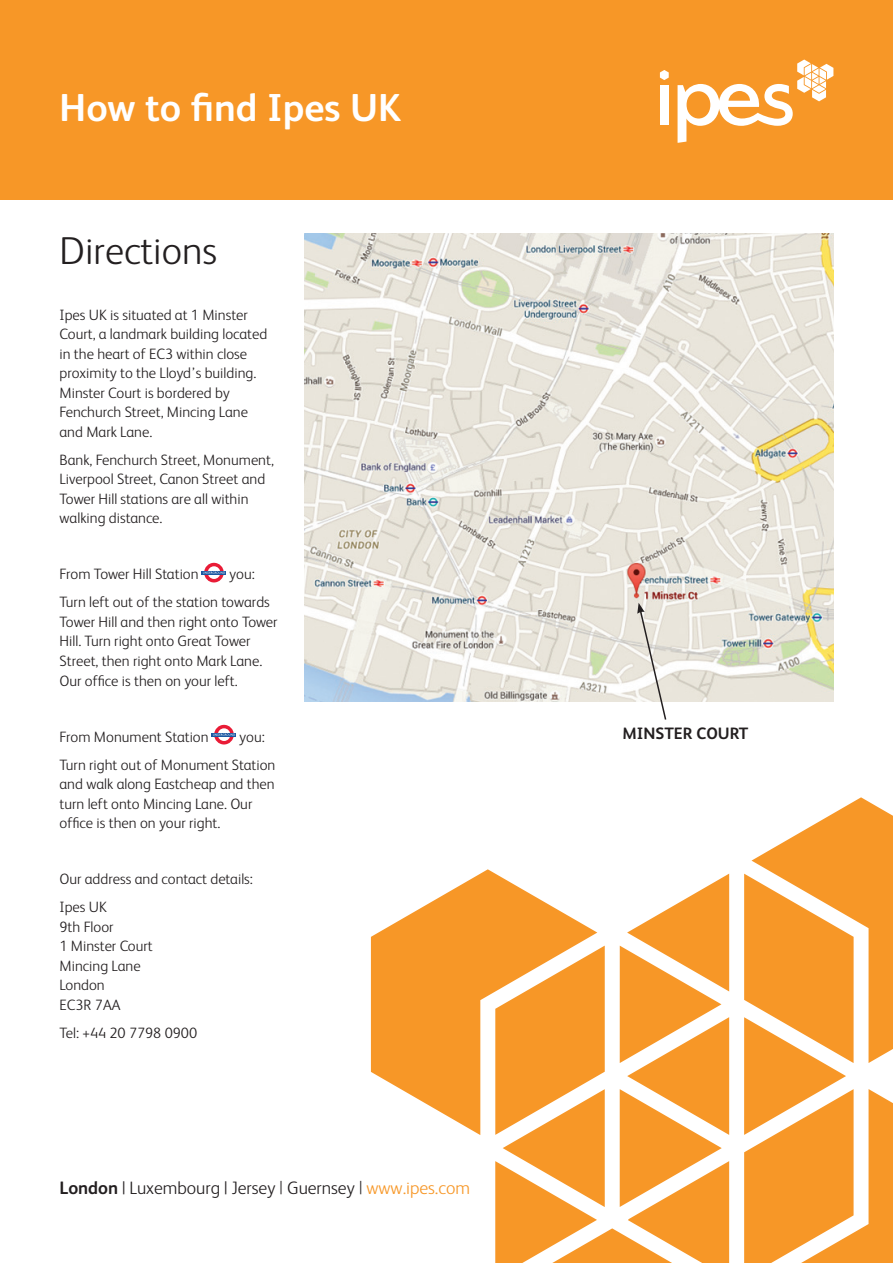
<style>
.page{position:relative;width:893px;height:1263px;background:#fff}
.page>*{position:absolute;margin:0;border:0;box-sizing:border-box;transform-origin:0 0}
.t1{font:700 39px "FS Albert";color:#fff}
.t2{font:300 39px "FS Albert";color:#231f20}
.t3{font:300 18px "FS Albert";color:#231f20}
.t4{font:700 16.5px "FS Albert";color:#231f20}
.t5{font:300 15px/19.5px "FS Albert";color:#231f20}
.s1{font-weight:700}
.s2{font-family:"Helvetica Neue"}
.s3{color:#f79727}
</style>
<div class="page">
<div style="left:0;top:0;width:893px;height:200px;background:#f79727"></div>
<svg style="left:371px;top:869px;width:125px;height:266px;fill:#f79727"></svg>
<svg style="left:744px;top:797px;width:149px;height:466px"></svg>
<svg style="left:495px;top:874px;width:234px;height:389px"></svg>
<svg style="left:660px;top:70px;width:9px;height:10px"></svg>
<div style="left:660px;top:85px;width:9px;height:40px;background:#fff"></div>
<svg style="left:678px;top:60px;width:155px;height:83px"></svg>
<img style="left:305px;top:234px;width:528px;height:468px">
<hr style="left:202px;top:571px;width:24px;height:3px;background:#1c58a2">
<svg style="left:203px;top:563px;width:22px;height:19px"></svg>
<hr style="left:212px;top:733px;width:24px;height:3px;background:#1c58a2">
<svg style="left:213px;top:725px;width:22px;height:19px"></svg>
<svg style="left:637px;top:603px;width:30px;height:117px"></svg>
<p class="t1" style="left:60px;top:82px;width:343px">How to find Ipes UK</p>
<p class="t2" style="left:60px;top:225px;width:159px">Directions</p>
<p class="t5" style="left:60px;top:304px;width:209px">Ipes UK is situated at 1 Minster<br>Court, a landmark building located in the heart of EC3 within close proximity to the Lloyd’s building.<br>Minster Court is bordered by<br>Fenchurch Street, Mincing Lane and Mark Lane.</p>
<p class="t5" style="left:60px;top:449px;width:216px">Bank, Fenchurch Street, Monument,<br>Liverpool Street, Canon Street and<br>Tower Hill stations are all within walking distance.</p>
<p class="t5" style="left:60px;top:564px;width:141px">From Tower Hill Station</p>
<p class="t5" style="left:229px;top:564px;width:27px">you:</p>
<p class="t5" style="left:60px;top:592px;width:220px">Turn left out of the station towards Tower Hill and then right onto Tower Hill. Turn right onto Great Tower Street, then right onto Mark Lane.<br>Our office is then on your left.</p>
<p class="t5" style="left:60px;top:726px;width:151px">From Monument Station</p>
<p class="t5" style="left:239px;top:726px;width:27px">you:</p>
<p class="t5" style="left:60px;top:754px;width:217px">Turn right out of Monument Station and walk along Eastcheap and then turn left onto Mincing Lane. Our office is then on your right.</p>
<p class="t5" style="left:60px;top:868px;width:195px">Our address and contact details:</p>
<p class="t5" style="left:60px;top:896px;width:95px">Ipes UK<br>9th Floor<br>1 Minster Court<br>Mincing Lane<br>London<br>EC3R 7AA</p>
<p class="t5" style="left:60px;top:1022px;width:139px">Tel: +44 20 7798 0900</p>
<p class="t3" style="left:60px;top:1176px;width:412px"><span class="s1">London</span> | Luxembourg | Jersey <span class="s2">|</span> Guernsey <span class="s2">|</span> <span class="s3">www.ipes.com</span></p>
<p class="t4" style="left:622px;top:722px;width:127px">MINSTER COURT</p>
</div>
